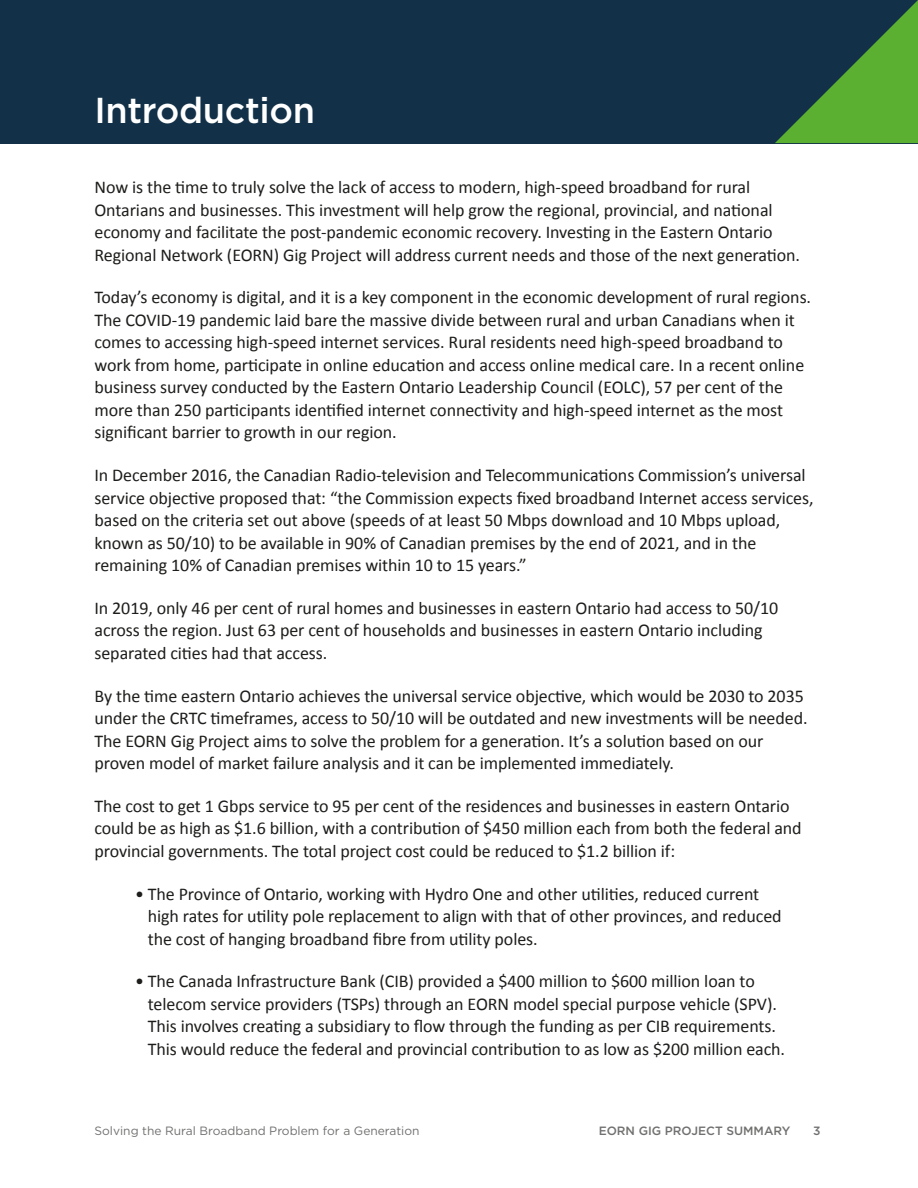
<style>
.page{position:relative;width:918px;height:1188px;background:#fff}
.page>*{position:absolute;margin:0;border:0;box-sizing:border-box;transform-origin:0 0}
.t1{font:500 36px "Gotham";letter-spacing:-.01em;color:#fff}
.t2{font:18px/22.5px "Calibri";letter-spacing:-.005em;color:#1d1d1b}
.t3{font:12px "Gotham";color:#70706f}
.t4{font:500 12px "Gotham";color:#70706f}
</style>
<div class="page">
<div style="left:0;top:0;width:918px;height:143px;background:#123148"></div>
<svg style="left:775px;top:0;width:143px;height:143px"></svg>
<h1 class="t1" style="left:94px;top:87px;width:222px">Introduction</h1>
<p class="t2" style="left:94px;top:176px;width:707px">Now is the time to truly solve the lack of access to modern, high-speed broadband for rural Ontarians and businesses. This investment will help grow the regional, provincial, and national economy and facilitate the post-pandemic economic recovery. Investing in the Eastern Ontario Regional Network (EORN) Gig Project will address current needs and those of the next generation.</p>
<p class="t2" style="left:94px;top:286px;width:718px">Today’s economy is digital, and it is a key component in the economic development of rural regions.<br>The COVID-19 pandemic laid bare the massive divide between rural and urban Canadians when it comes to accessing high-speed internet services. Rural residents need high-speed broadband to work from home, participate in online education and access online medical care. In a recent online business survey conducted by the Eastern Ontario Leadership Council (EOLC), 57 per cent of the more than 250 participants identified internet connectivity and high-speed internet as the most significant barrier to growth in our region.</p>
<p class="t2" style="left:94px;top:464px;width:721px">In December 2016, the Canadian Radio-television and Telecommunications Commission’s universal service objective proposed that: “the Commission expects fixed broadband Internet access services, based on the criteria set out above (speeds of at least 50 Mbps download and 10 Mbps upload, known as 50/10) to be available in 90% of Canadian premises by the end of 2021, and in the remaining 10% of Canadian premises within 10 to 15 years.”</p>
<p class="t2" style="left:94px;top:597px;width:685px">In 2019, only 46 per cent of rural homes and businesses in eastern Ontario had access to 50/10 across the region. Just 63 per cent of households and businesses in eastern Ontario including separated cities had that access.</p>
<p class="t2" style="left:94px;top:684px;width:715px">By the time eastern Ontario achieves the universal service objective, which would be 2030 to 2035 under the CRTC timeframes, access to 50/10 will be outdated and new investments will be needed.<br>The EORN Gig Project aims to solve the problem for a generation. It’s a solution based on our proven model of market failure analysis and it can be implemented immediately.</p>
<p class="t2" style="left:94px;top:795px;width:709px">The cost to get 1 Gbps service to 95 per cent of the residences and businesses in eastern Ontario could be as high as $1.6 billion, with a contribution of $450 million each from both the federal and provincial governments. The total project cost could be reduced to $1.2 billion if:</p>
<p class="t2" style="left:148px;top:882px;width:635px;text-indent:-13px">• The Province of Ontario, working with Hydro One and other utilities, reduced current high rates for utility pole replacement to align with that of other provinces, and reduced the cost of hanging broadband fibre from utility poles.</p>
<p class="t2" style="left:148px;top:970px;width:639px;text-indent:-13px">• The Canada Infrastructure Bank (CIB) provided a $400 million to $600 million loan to telecom service providers (TSPs) through an EORN model special purpose vehicle (SPV).<br>This involves creating a subsidiary to flow through the funding as per CIB requirements.<br>This would reduce the federal and provincial contribution to as low as $200 million each.</p>
<p class="t3" style="left:94px;top:1123px;width:327px">Solving the Rural Broadband Problem for a Generation</p>
<p class="t4" style="left:599px;top:1123px;width:193px">EORN GIG PROJECT SUMMARY</p>
<p class="t4" style="left:813px;top:1123px;width:9px">3</p>
</div>
